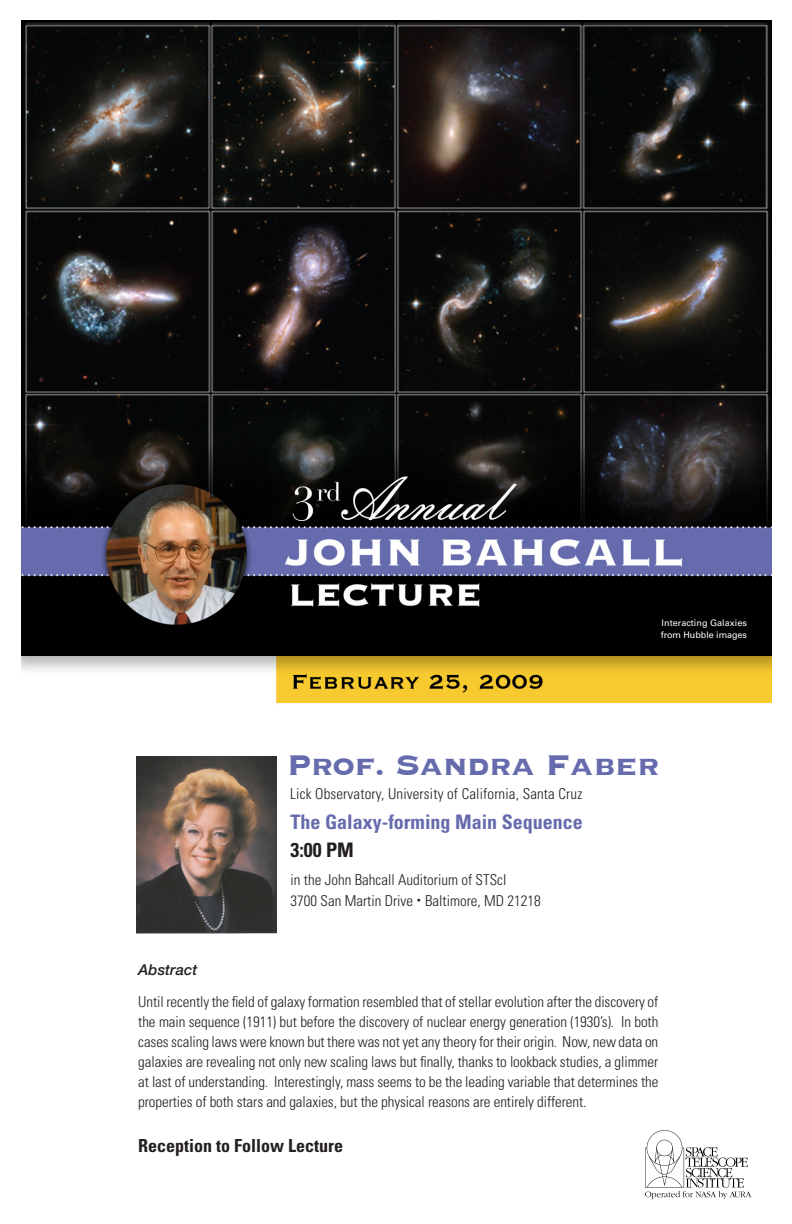
<style>
.page{position:relative;width:792px;height:1224px;background:#fff}
.page>*{position:absolute;margin:0;border:0;box-sizing:border-box;transform-origin:0 0}
.t1{font:700 37px "Copperplate";letter-spacing:-.02em;color:#666bad}
.t2{font:700 condensed 20px "Univers";color:#666bad}
.t3{font:700 condensed 20px "Univers LT Std";color:#231f20}
.t4{font:700 condensed 18px "Univers LT Std";color:#231f20}
.t5{font:300 condensed 15px/20px "Univers";letter-spacing:-.005em;color:#231f20;text-align:justify}
.t6{font:300 condensed 15px "Univers LT Std";color:#231f20}
.t7{font:italic 500 15px "Helvetica Neue LT Std";color:#231f20}
.t8{font:9px/12.8px "Univers LT Std";letter-spacing:.005em;color:#fff}
</style>
<div class="page">
<img style="left:21px;top:20px;width:751px;height:684px">
<svg style="left:645px;top:1130px;width:106px;height:69px"></svg>
<img style="left:136px;top:756px;width:140px;height:177px">
<p class="t8" style="left:661px;top:616px;width:88px">Interacting Galaxies from Hubble images</p>
<p class="t1" style="left:287px;top:742px;width:374px">Prof. Sandra Faber</p>
<p class="t5" style="left:290px;top:784px;width:294px">Lick Observatory, University of California, Santa Cruz</p>
<p class="t2" style="left:291px;top:810px;width:294px">The Galaxy-forming Main Sequence</p>
<p class="t3" style="left:291px;top:837px;width:65px">3:00 PM</p>
<p class="t6" style="left:291px;top:870px;width:217px">in the John Bahcall Auditorium of STScI</p>
<p class="t6" style="left:291px;top:892px;width:252px">3700 San Martin Drive <sup>•</sup> Baltimore, MD 21218</p>
<p class="t7" style="left:138px;top:961px;width:61px">Abstract</p>
<p class="t5" style="left:138px;top:992px;width:522px">Until recently the field of galaxy formation resembled that of stellar evolution after the discovery of the main sequence (1911) but before the discovery of nuclear energy generation (1930’s). In both cases scaling laws were known but there was not yet any theory for their origin. Now, new data on galaxies are revealing not only new scaling laws but finally, thanks to lookback studies, a glimmer at last of understanding. Interestingly, mass seems to be the leading variable that determines the properties of both stars and galaxies, but the physical reasons are entirely different.</p>
<p class="t4" style="left:138px;top:1135px;width:207px">Reception to Follow Lecture</p>
</div>
